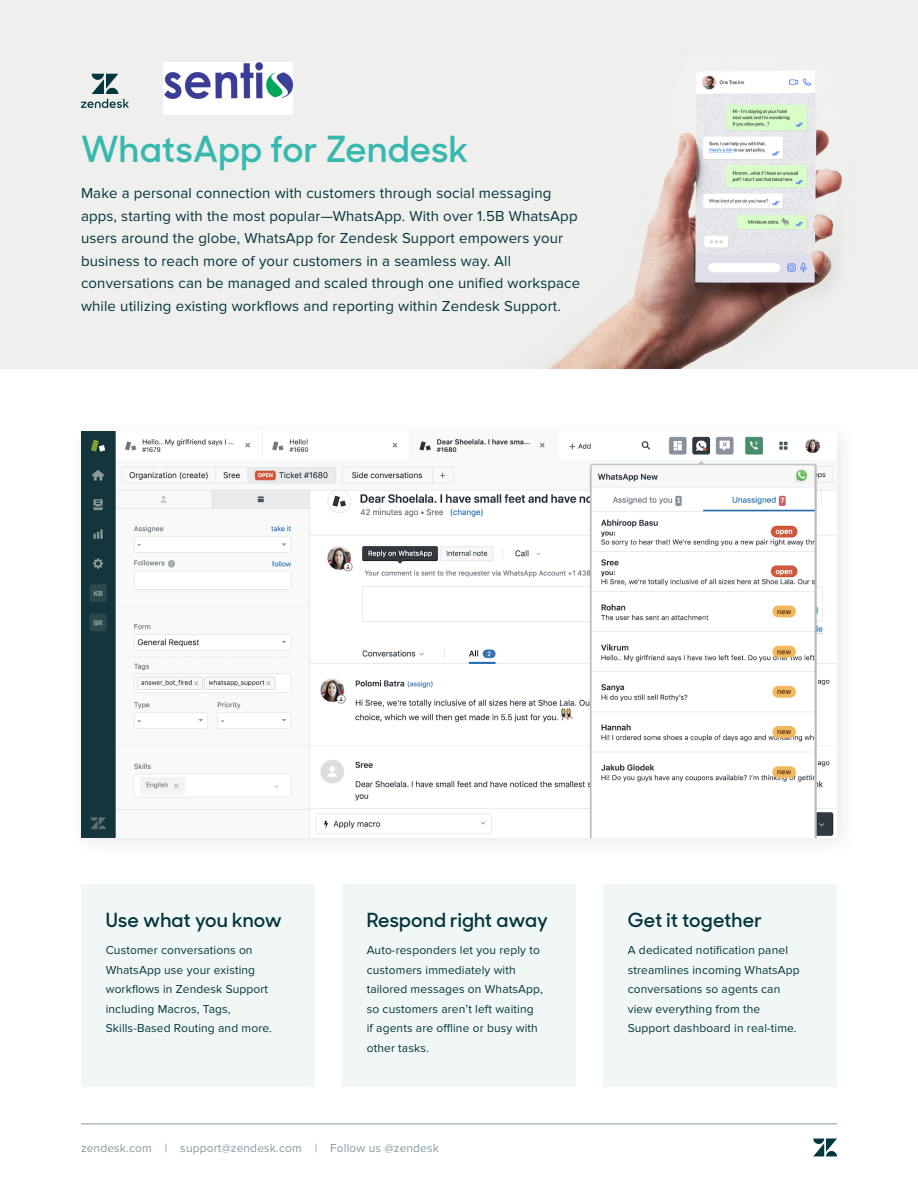
<style>
.page{position:relative;width:918px;height:1188px;background:#fff}
.page>*{position:absolute;margin:0;border:0;box-sizing:border-box;transform-origin:0 0}
.Header_2{font:600 36px "Sharp Sans No 1";letter-spacing:.01em;color:#37b8af}
.Header_3{font:600 19.5px "Sharp Sans No 1";letter-spacing:.01em;color:#03363d}
.Text_2{font:15px/22.5px "Proxima Nova";letter-spacing:.01em;color:#03363d}
.Text_2-2{font:12px/19.5px "Proxima Nova";letter-spacing:.01em;color:#03363d}
.t1{font:12px "Proxima Nova";letter-spacing:.01em;color:#819b9e}
</style>
<div class="page">
<div style="left:81px;top:884px;width:234px;height:203px;background:#f1f7f6"></div>
<div style="left:342px;top:884px;width:234px;height:203px;background:#f1f7f6"></div>
<div style="left:603px;top:884px;width:234px;height:203px;background:#f1f7f6"></div>
<div style="left:0;top:0;width:918px;height:369px;background:#efefed"></div>
<img style="left:548px;top:70px;width:294px;height:299px">
<svg style="left:81px;top:74px;width:48px;height:34px"></svg>
<img style="left:81px;top:432px;width:756px;height:405px">
<hr style="left:81px;top:1124px;width:756px;height:1px;background:#819b9e">
<svg style="left:813px;top:1139px;width:24px;height:17px"></svg>
<img style="left:163px;top:63px;width:130px;height:51px">
<p class="Header_2" style="left:81px;top:121px;width:389px">WhatsApp for Zendesk</p>
<p class="Text_2" style="left:81px;top:182px;width:501px">Make a personal connection with customers through social messaging apps, starting with the most popular—WhatsApp. With over 1.5B WhatsApp users around the globe, WhatsApp for Zendesk Support empowers your business to reach more of your customers in a seamless way. All conversations can be managed and scaled through one unified workspace while utilizing existing workflows and reporting within Zendesk Support.</p>
<p class="Header_3" style="left:106px;top:905px;width:178px">Use what you know</p>
<p class="Header_3" style="left:367px;top:905px;width:183px">Respond right away</p>
<p class="Header_3" style="left:628px;top:905px;width:136px">Get it together</p>
<p class="Text_2-2" style="left:106px;top:940px;width:168px">Customer conversations on<br>WhatsApp use your existing workflows in Zendesk Support including Macros, Tags,<br>Skills-Based Routing and more.</p>
<p class="Text_2-2" style="left:367px;top:940px;width:178px">Auto-responders let you reply to customers immediately with tailored messages on WhatsApp, so customers aren’t left waiting<br>if agents are offline or busy with other tasks.</p>
<p class="Text_2-2" style="left:628px;top:940px;width:174px">A dedicated notification panel streamlines incoming WhatsApp conversations so agents can view everything from the<br>Support dashboard in real-time.</p>
<p class="t1" style="left:81px;top:1141px;width:360px">zendesk.com | support@zendesk.com | Follow us @zendesk</p>
</div>
